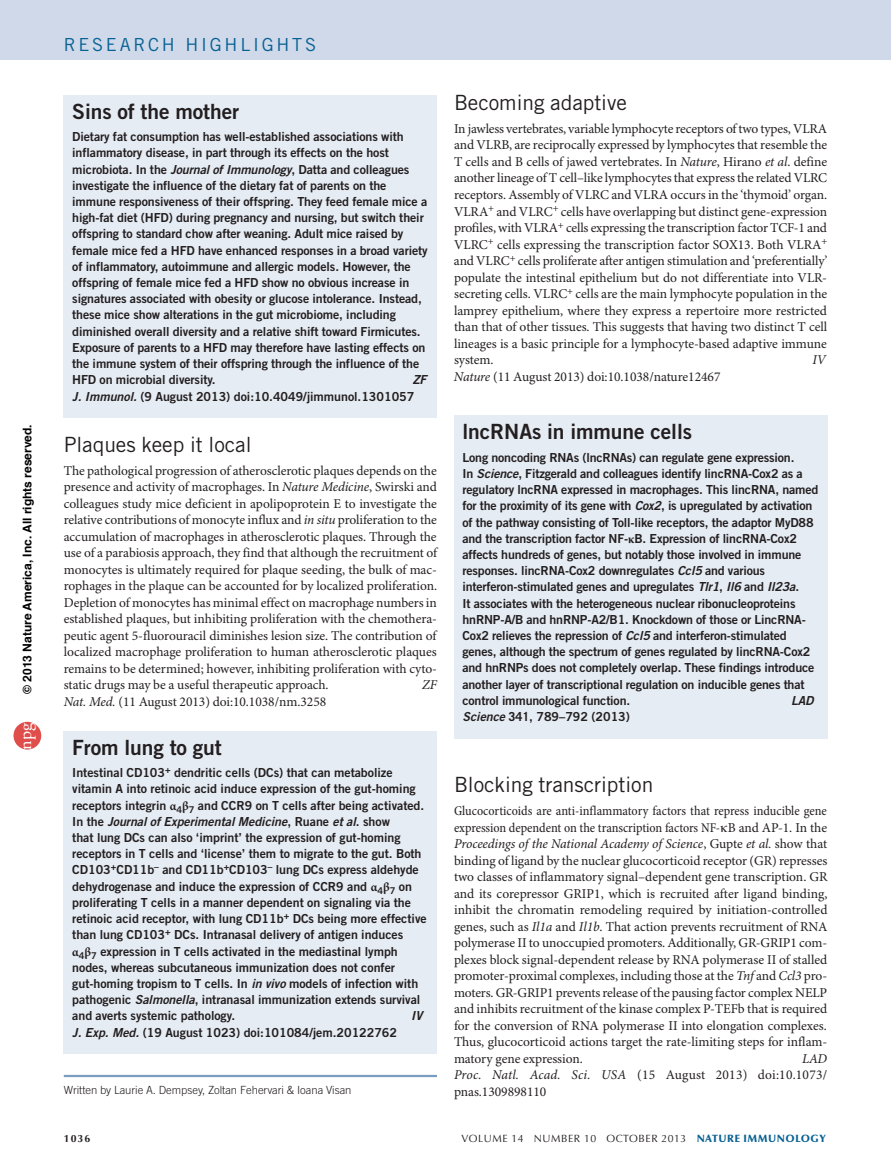
<style>
.page{position:relative;width:891px;height:1175px;background:#fff}
.page>*{position:absolute;margin:0;border:0;box-sizing:border-box;transform-origin:0 0}
.HEAD_res_notes{font:21px "Trade Gothic LT Std";letter-spacing:-.005em;color:#231f20}
.HEAD_res_notes_bold{font:21px "Trade Gothic LT Std Bd 2";letter-spacing:-.005em;color:#231f20}
.z-HEADER_follow{font:18px "Trade Gothic LT Std";letter-spacing:.15em;color:#086193}
.t1{font:18px "Adobe Garamond Pro";color:#fff}
.TEXT_first{font:13.5px/16.5px "Minion Pro";letter-spacing:-.005em;color:#231f20;text-align:justify}
.TEXT_first-2{font:italic 13.5px "Minion Pro";letter-spacing:-.02em;color:#231f20}
.BOX_text_bold_first{font:12.45px/16.2px "Trade Gothic LT Std Bd 2";letter-spacing:-.01em;color:#231f20}
.BOX_text_bold_first-2{font:12.45px "Trade Gothic LT Std Bd 2 Obl";letter-spacing:-.01em;color:#231f20}
.t2{font:700 12px "Helvetica";color:#000}
.ADDRESS_front{font:300 11.25px "Trade Gothic LT Std";letter-spacing:-.005em;color:#231f20}
.t3{font:10.5px "Optima LT Std";letter-spacing:.05em;color:#231f20}
.t4{font:700 10.5px "Optima LT Std";color:#231f20}
.s1{font-family:"Trade Gothic LT Std Bd 2 Obl"}
.s2{font-style:italic}
.s3{font-family:"Minion Pro";font-weight:700}
.s4{font-family:"Trade Gothic LT Std";font-weight:700}
.s5{font-stretch:condensed}
.s6{font-weight:900;color:#086193}
</style>
<div class="page">
<div style="left:0;top:0;width:891px;height:60px;background:#cfd9e9"></div>
<div style="left:454px;top:415px;width:373px;height:324px;background:#e6ecf4"></div>
<div style="left:64px;top:95px;width:373px;height:322px;background:#e6ecf4"></div>
<hr style="left:64px;top:1074px;width:373px;height:3px;background:#789dc1">
<div style="left:64px;top:731px;width:373px;height:322px;background:#e6ecf4"></div>
<div style="left:14px;top:722px;width:27px;height:27px;background:#df4e4a;border-radius:50%"></div>
<p class="t2" style="left:18px;top:693px;width:271px;rotate:-90deg">© 2013 Nature America, Inc. All rights reserved.</p>
<h2 class="t1" style="left:15px;top:749px;width:28px;rotate:-90deg">npg</h2>
<p class="z-HEADER_follow" style="left:64px;top:34px;width:254px">RESEARCH HIGHLIGHTS</p>
<p class="HEAD_res_notes_bold" style="left:72px;top:98px;width:168px">Sins of the mother</p>
<p class="BOX_text_bold_first" style="left:72px;top:128px;width:357px">Dietary fat consumption has well-established associations with inflammatory disease, in part through its effects on the host microbiota. In the <span class="s1">Journal of Immunology</span>, Datta and colleagues investigate the influence of the dietary fat of parents on the immune responsiveness of their offspring. They feed female mice a high-fat diet (HFD) during pregnancy and nursing, but switch their offspring to standard chow after weaning. Adult mice raised by female mice fed a HFD have enhanced responses in a broad variety of inflammatory, autoimmune and allergic models. However, the offspring of female mice fed a HFD show no obvious increase in signatures associated with obesity or glucose intolerance. Instead, these mice show alterations in the gut microbiome, including diminished overall diversity and a relative shift toward Firmicutes.<br>Exposure of parents to a HFD may therefore have lasting effects on the immune system of their offspring through the influence of the HFD on microbial diversity.</p>
<p class="BOX_text_bold_first-2" style="left:413px;top:372px;width:15px">ZF</p>
<p class="BOX_text_bold_first" style="left:72px;top:388px;width:344px"><span class="s1">J. Immunol.</span> (9 August 2013) doi:10.4049/jimmunol.1301057</p>
<p class="HEAD_res_notes" style="left:64px;top:432px;width:189px">Plaques keep it local</p>
<p class="TEXT_first" style="left:64px;top:463px;width:375px">The pathological progression of atherosclerotic plaques depends on the presence and activity of macrophages. In <span class="s2">Nature Medicine</span>, Swirski and colleagues study mice deficient in apolipoprotein E to investigate the relative contributions of monocyte influx and <span class="s2">in situ</span> proliferation to the accumulation of macrophages in atherosclerotic plaques. Through the use of a parabiosis approach, they find that although the recruitment of monocytes is ultimately required for plaque seeding, the bulk of mac&shy;rophages in the plaque can be accounted for by localized proliferation.<br>Depletion of monocytes has minimal effect on macrophage numbers in established plaques, but inhibiting proliferation with the chemothera&shy;peutic agent 5-fluorouracil diminishes lesion size. The contribution of localized macrophage proliferation to human atherosclerotic plaques remains to be determined; however, inhibiting proliferation with cyto&shy;static drugs may be a useful therapeutic approach.</p>
<p class="TEXT_first-2" style="left:422px;top:677px;width:16px">ZF</p>
<p class="TEXT_first" style="left:64px;top:694px;width:264px"><span class="s2">Nat. Med.</span> (11 August 2013) doi:10.1038/nm.3258</p>
<p class="HEAD_res_notes_bold" style="left:72px;top:734px;width:151px">From lung to gut</p>
<p class="BOX_text_bold_first" style="left:72px;top:764px;width:356px">Intestinal CD103<sup>+</sup> dendritic cells (DCs) that can metabolize vitamin A into retinoic acid induce expression of the gut-homing receptors integrin <span class="s3">α</span><sub>4</sub><span class="s3">β</span><sub>7</sub> and CCR9 on T cells after being activated.<br>In the <span class="s1">Journal of Experimental Medicine</span>, Ruane <span class="s1">et al</span>. show<br>that lung DCs can also ‘imprint’ the expression of gut-homing receptors in T cells and ‘license’ them to migrate to the gut. Both CD103<sup>+</sup>CD11b<sup>–</sup> and CD11b<sup>+</sup>CD103<sup>–</sup> lung DCs express aldehyde dehydrogenase and induce the expression of CCR9 and <span class="s3">α</span><sub>4</sub><span class="s3">β</span><sub>7</sub> on proliferating T cells in a manner dependent on signaling via the retinoic acid receptor, with lung CD11b<sup>+</sup> DCs being more effective than lung CD103<sup>+</sup> DCs. Intranasal delivery of antigen induces <span class="s3">α</span><sub>4</sub><span class="s3">β</span><sub>7</sub> expression in T cells activated in the mediastinal lymph nodes, whereas subcutaneous immunization does not confer gut-homing tropism to T cells. In <span class="s1">in vivo</span> models of infection with pathogenic <span class="s1">Salmonella</span>, intranasal immunization extends survival and averts systemic pathology.</p>
<p class="BOX_text_bold_first-2" style="left:411px;top:1008px;width:13px">IV</p>
<p class="BOX_text_bold_first" style="left:72px;top:1023px;width:326px"><span class="s1">J. Exp. Med.</span> (19 August 1023) doi:101084/jem.20122762</p>
<p class="ADDRESS_front" style="left:64px;top:1083px;width:289px">Written by Laurie A. Dempsey, Zoltan Fehervari &amp; Ioana Visan</p>
<p class="HEAD_res_notes" style="left:454px;top:90px;width:174px">Becoming adaptive</p>
<p class="TEXT_first" style="left:454px;top:121px;width:375px">In jawless vertebrates, variable lymphocyte receptors of two types, VLRA and VLRB, are reciprocally expressed by lymphocytes that resemble the T cells and B cells of jawed vertebrates. In <span class="s2">Nature</span>, Hirano <span class="s2">et al</span>. define another lineage of T cell–like lymphocytes that express the related VLRC receptors. Assembly of VLRC and VLRA occurs in the ‘thymoid’ organ.<br>VLRA<sup>+</sup> and VLRC<sup>+</sup> cells have overlapping but distinct gene-expression profiles, with VLRA<sup>+</sup> cells expressing the transcription factor TCF-1 and VLRC<sup>+</sup> cells expressing the transcription factor SOX13. Both VLRA<sup>+ </sup>and VLRC<sup>+</sup> cells proliferate after antigen stimulation and ‘preferentially’ populate the intestinal epithelium but do not differentiate into VLR&shy;secreting cells. VLRC<sup>+</sup> cells are the main lymphocyte population in the lamprey epithelium, where they express a repertoire more restricted than that of other tissues. This suggests that having two distinct T cell lineages is a basic principle for a lymphocyte-based adaptive immune system.</p>
<p class="TEXT_first-2" style="left:813px;top:352px;width:15px">IV</p>
<p class="TEXT_first" style="left:454px;top:368px;width:268px"><span class="s2">Nature</span> (11 August 2013) doi:10.1038/nature12467</p>
<p class="HEAD_res_notes_bold" style="left:463px;top:418px;width:231px">lncRNAs in immune cells</p>
<p class="BOX_text_bold_first" style="left:462px;top:449px;width:357px">Long noncoding RNAs (lncRNAs) can regulate gene expression.<br>In <span class="s1">Science</span>, Fitzgerald and colleagues identify lincRNA-Cox2 as a regulatory lncRNA expressed in macrophages. This lincRNA, named for the proximity of its gene with <span class="s1">Cox2</span>, is upregulated by activation of the pathway consisting of Toll-like receptors, the adaptor MyD88 and the transcription factor NF-<span class="s3">κ</span>B. Expression of lincRNA-Cox2 affects hundreds of genes, but notably those involved in immune responses. lincRNA-Cox2 downregulates <span class="s1">Ccl5</span> and various interferon-stimulated genes and upregulates <span class="s1">Tlr1</span>, <span class="s1">Il6</span> and <span class="s1">Il23a</span>.<br>It associates with the heterogeneous nuclear ribonucleoproteins hnRNP-A/B and hnRNP-A2/B1. Knockdown of those or LincRNA-Cox2 relieves the repression of <span class="s1">Ccl5</span> and interferon-stimulated genes, although the spectrum of genes regulated by lincRNA-Cox2 and hnRNPs does not completely overlap. These findings introduce another layer of transcriptional regulation on inducible genes that control immunological function.</p>
<p class="BOX_text_bold_first-2" style="left:791px;top:692px;width:24px">LAD</p>
<p class="BOX_text_bold_first" style="left:463px;top:708px;width:169px"><span class="s1">Science</span> <span class="s4">341</span>, 789–792 (2013)</p>
<p class="HEAD_res_notes" style="left:454px;top:772px;width:201px">Blocking transcription</p>
<p class="TEXT_first" style="left:454px;top:803px;width:375px"><span class="s5">Glucocorticoids are anti-inflammatory factors that repress inducible gene expression dependent on the transcription factors NF-</span> B and AP-1. In the <span class="s2">Proceedings of the National Academy of Science</span>, Gupte <span class="s2">et al.</span> show that binding of ligand by the nuclear glucocorticoid receptor (GR) represses two classes of inflammatory signal–dependent gene transcription. GR and its corepressor GRIP1, which is recruited after ligand binding, inhibit the chromatin remodeling required by initiation-controlled genes, such as <span class="s2">Il1a</span> and <span class="s2">Il1b</span>. That action prevents recruitment of RNA polymerase II to unoccupied promoters. Additionally, GR-GRIP1 com&shy;plexes block signal-dependent release by RNA polymerase II of stalled promoter-proximal complexes, including those at the <span class="s2">Tnf</span> and <span class="s2">Ccl3</span> pro&shy;moters. GR-GRIP1 prevents release of the pausing factor complex NELP and inhibits recruitment of the kinase complex P-TEFb that is required for the conversion of RNA polymerase II into elongation complexes.<br>Thus, glucocorticoid actions target the rate-limiting steps for inflam&shy;matory gene expression.</p>
<p class="TEXT_first-2" style="left:802px;top:1050px;width:27px">LAD</p>
<p class="TEXT_first" style="left:454px;top:1067px;width:375px"><span class="s2">Proc. Natl. Acad. Sci. USA</span> (15 August 2013) doi:10.1073/ pnas.1309898110</p>
<p class="t4" style="left:64px;top:1132px;width:28px">1036</p>
<p class="t3" style="left:462px;top:1132px;width:366px">VOLUME 14 NUMBER 10 OCTOBER 2013 <span class="s6">NATURE IMMUNOLOGY</span></p>
</div>
